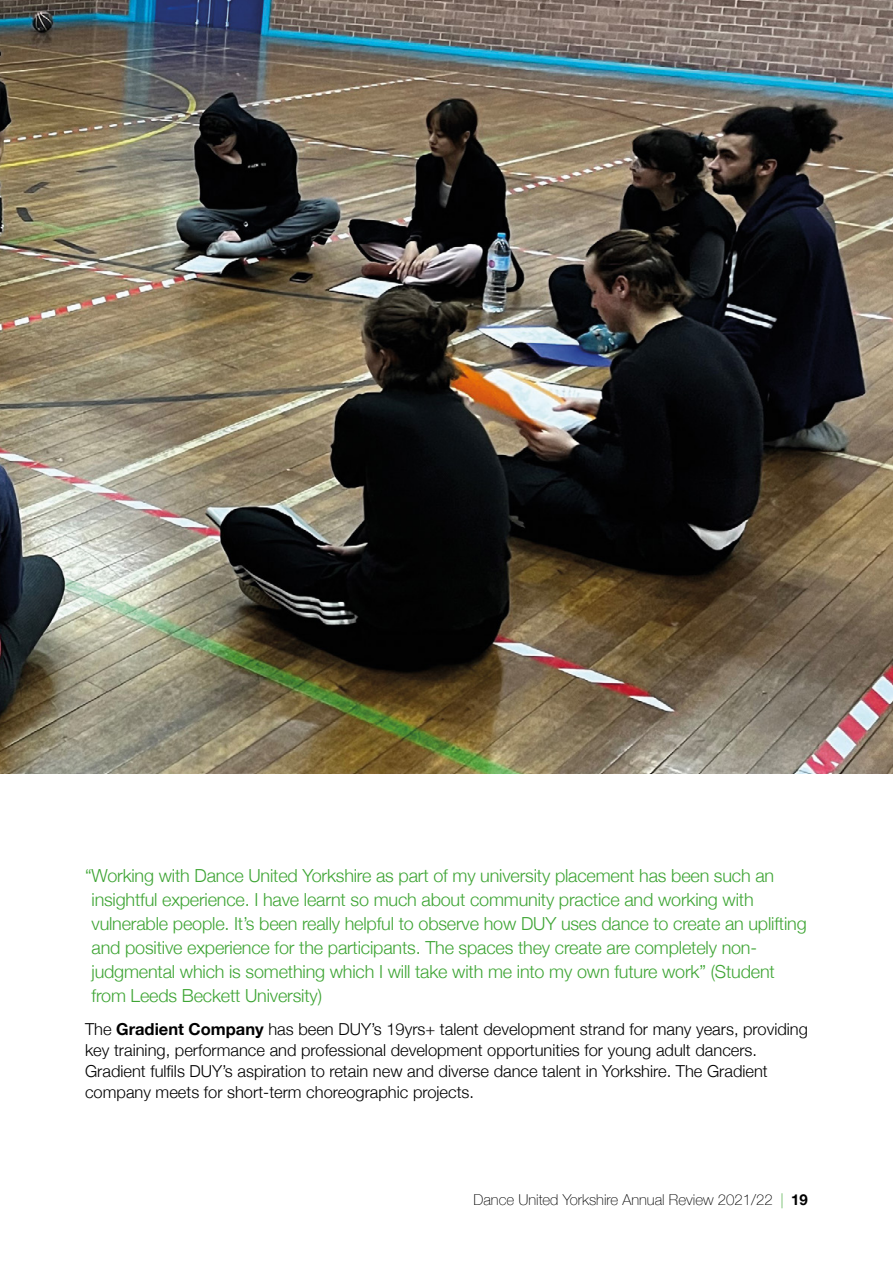
<style>
.page{position:relative;width:893px;height:1263px;background:#fff}
.page>*{position:absolute;margin:0;border:0;box-sizing:border-box;transform-origin:0 0}
.t1{font:300 18px/24px "Helvetica Neue";letter-spacing:-.01em;color:#3fa535}
.t2{font:300 16.5px/21px "Helvetica Neue";color:#000}
.t3{font:100 15px "Helvetica Neue";color:#000}
.s1{font-weight:700}
.s2{color:#3fa535}
</style>
<div class="page">
<img style="left:0;top:0;width:893px;height:774px">
<p class="t1" style="left:92px;top:862px;width:717px;text-indent:-6px">“Working with Dance United Yorkshire as part of my university placement has been such an insightful experience. I have learnt so much about community practice and working with vulnerable people. It’s been really helpful to observe how DUY uses dance to create an uplifting and positive experience for the participants. The spaces they create are completely non&shy;judgmental which is something which I will take with me into my own future work” (Student from Leeds Beckett University)</p>
<p class="t2" style="left:85px;top:1018px;width:724px">The <span class="s1">Gradient Company</span> has been DUY’s 19yrs+ talent development strand for many years, providing key training, performance and professional development opportunities for young adult dancers.<br>Gradient fulfils DUY’s aspiration to retain new and diverse dance talent in Yorkshire. The Gradient company meets for short-term choreographic projects.</p>
<p class="t3" style="left:473px;top:1188px;width:336px">Dance United Yorkshire Annual Review 2021/22 <span class="s2">|</span> <span class="s1">19</span></p>
</div>
